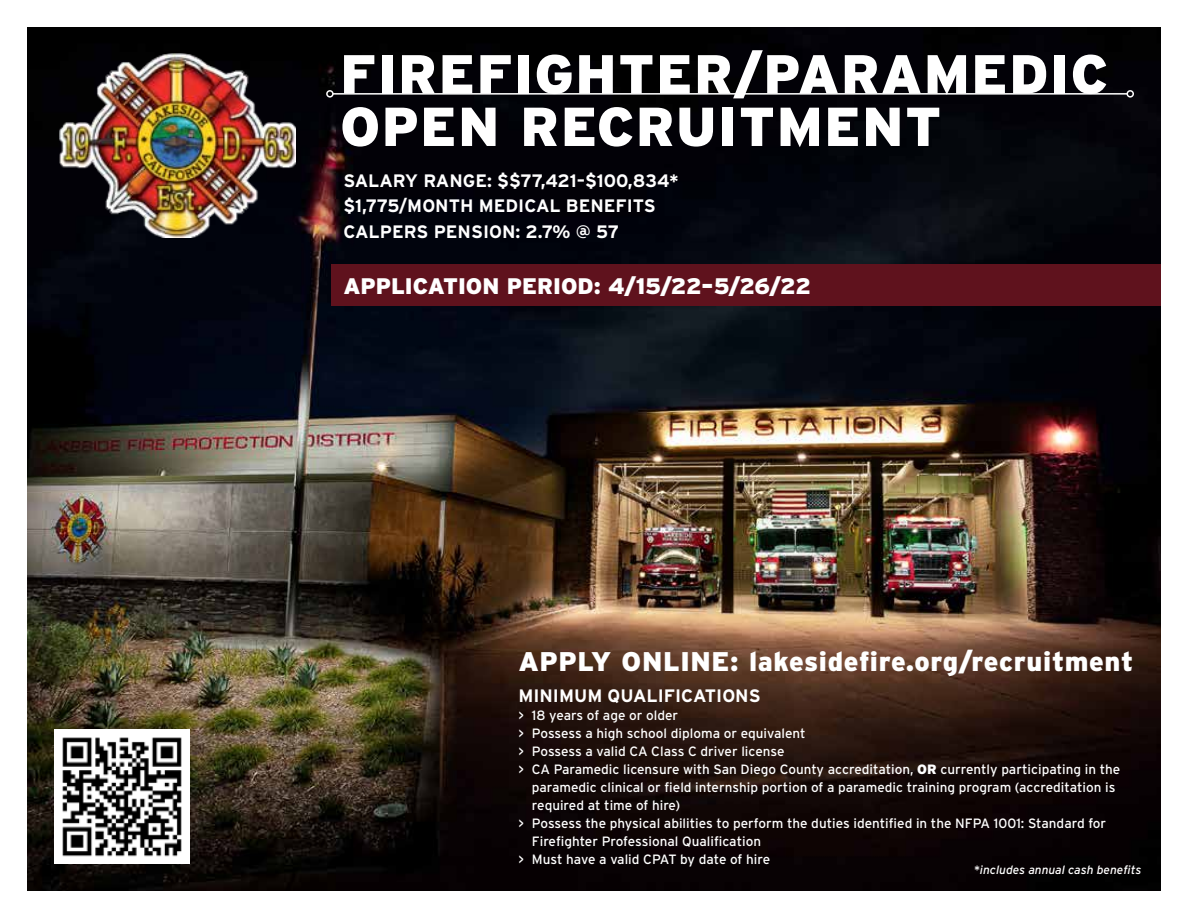
<style>
.page{position:relative;width:1188px;height:918px;background:#fff}
.page>*{position:absolute;margin:0;border:0;box-sizing:border-box;transform-origin:0 0}
.t1{font:900 54.75px/52.5px "Interstate";letter-spacing:.025em;color:#fff}
.t2{font:900 27px "Interstate";letter-spacing:.025em;color:#fff}
.t3{font:900 22.5px "Interstate";color:#fff}
.t4{font:700 18px/25.5px "Interstate";color:#fff}
.t5{font:13.5px "Interstate";color:#fff}
.t6{font:italic 12px "Interstate";color:#fff}
.s1{font-weight:900}
</style>
<div class="page">
<img style="left:27px;top:27px;width:1134px;height:864px">
<hr style="left:333px;top:93px;width:794px;height:2px;background:#fff">
<div style="left:326px;top:90px;width:8px;height:8px;border:2px solid #fff;border-radius:50%"></div>
<div style="left:1126px;top:90px;width:8px;height:8px;border:2px solid #fff;border-radius:50%"></div>
<img style="left:59px;top:54px;width:237px;height:183px">
<img style="left:54px;top:729px;width:135px;height:135px">
<div style="left:332px;top:265px;width:829px;height:41px;background:#5f121d"></div>
<h1 class="t1" style="left:340px;top:47px;width:770px">FIREFIGHTER/PARAMEDIC<br>OPEN RECRUITMENT</h1>
<h3 class="t4" style="left:343px;top:168px;width:337px">SALARY RANGE: $$77,421–$100,834* $1,775/MONTH MEDICAL BENEFITS<br>CALPERS PENSION: 2.7% @ 57</h3>
<h3 class="t3" style="left:343px;top:273px;width:469px">APPLICATION PERIOD: 4/15/22–5/26/22</h3>
<h2 class="t2" style="left:518px;top:646px;width:616px">APPLY ONLINE: lakesidefire.org/recruitment</h2>
<h3 class="t4" style="left:518px;top:683px;width:244px">MINIMUM QUALIFICATIONS</h3>
<p class="t5" style="left:518px;top:708px;width:161px">&gt; 18 years of age or older</p>
<p class="t5" style="left:518px;top:726px;width:289px">&gt; Possess a high school diploma or equivalent</p>
<p class="t5" style="left:518px;top:744px;width:268px">&gt; Possess a valid CA Class C driver license</p>
<p class="t5" style="left:518px;top:762px;width:604px">&gt; CA Paramedic licensure with San Diego County accreditation, <span class="s1">OR</span> currently participating in the</p>
<p class="t5" style="left:532px;top:780px;width:585px">paramedic clinical or field internship portion of a paramedic training program (accreditation is</p>
<p class="t5" style="left:532px;top:798px;width:150px">required at time of hire)</p>
<p class="t5" style="left:518px;top:816px;width:589px">&gt; Possess the physical abilities to perform the duties identified in the NFPA 1001: Standard for</p>
<p class="t5" style="left:532px;top:834px;width:231px">Firefighter Professional Qualification</p>
<p class="t5" style="left:518px;top:852px;width:253px">&gt; Must have a valid CPAT by date of hire</p>
<p class="t6" style="left:974px;top:863px;width:169px">*includes annual cash benefits</p>
</div>
